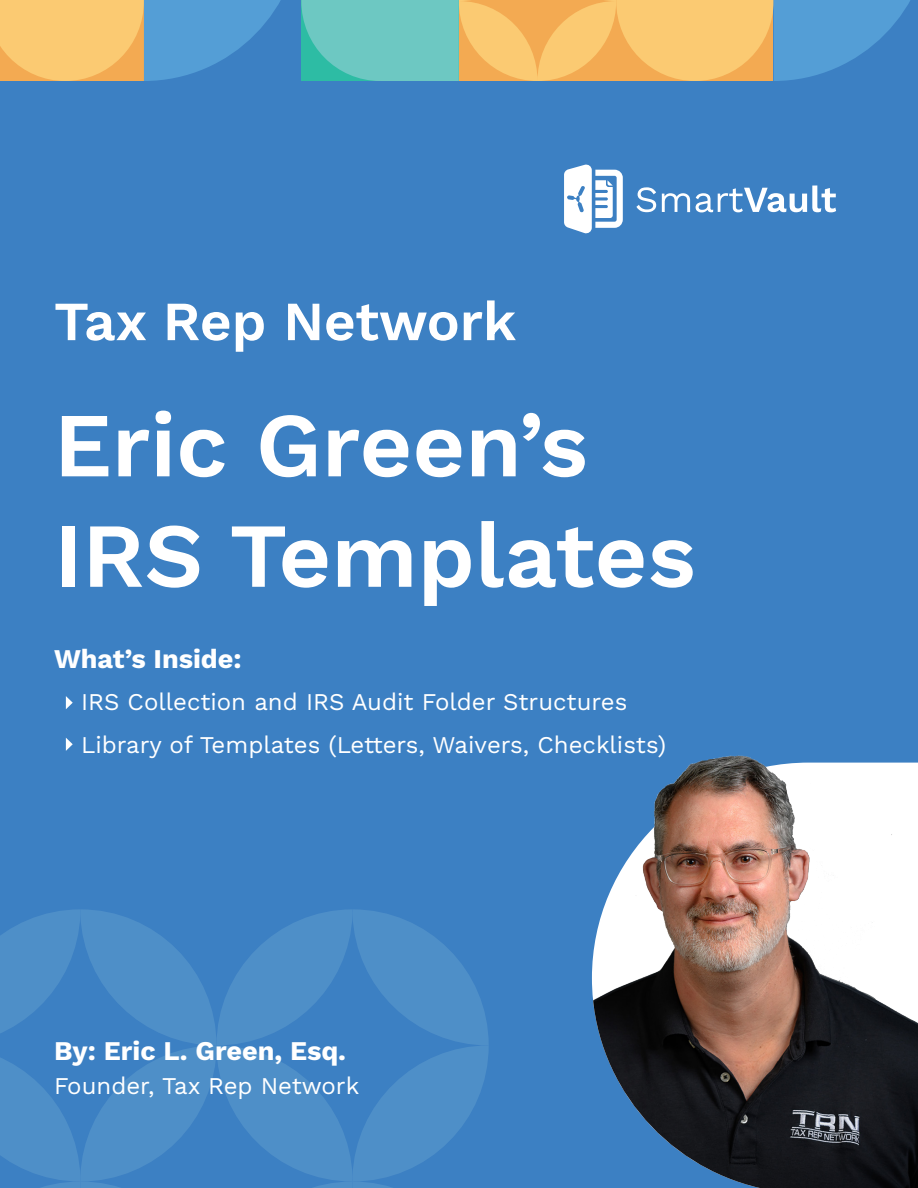
<style>
.page{position:relative;width:918px;height:1188px;background:#3c80c3}
.page>*{position:absolute;margin:0;border:0;box-sizing:border-box;transform-origin:0 0}
.Cover_Title{font:600 91.35px/110.4px "Work Sans";color:#fff}
.Cover_Title-2{font:600 55.2px "Work Sans";letter-spacing:-.005em;color:#fff}
.Cover_Author_Name{font:700 27px "Work Sans";color:#fff}
.Cover_Author_Name-2{font:24px "Work Sans";color:#fff}
</style>
<div class="page">
<svg style="left:0;top:0;width:910px;height:81px;background:#a7b399"></svg>
<svg style="left:0;top:909px;width:489px;height:279px"></svg>
<svg style="left:636px;top:187px;width:20px;height:25px"></svg>
<svg style="left:662px;top:193px;width:28px;height:19px"></svg>
<svg style="left:696px;top:185px;width:140px;height:27px"></svg>
<svg style="left:564px;top:164px;width:59px;height:70px"></svg>
<img style="left:592px;top:870px;width:326px;height:318px">
<img style="left:621px;top:755px;width:297px;height:306px">
<svg style="left:66px;top:738px;width:7px;height:13px"></svg>
<svg style="left:66px;top:696px;width:7px;height:13px"></svg>
<p class="Cover_Title-2" style="left:54px;top:279px;width:464px">Tax Rep Network</p>
<p class="Cover_Title" style="left:54px;top:386px;width:644px">Eric Green’s<br>IRS Templates</p>
<p class="Cover_Author_Name" style="left:54px;top:638px;width:189px">What’s Inside:</p>
<p class="Cover_Author_Name-2" style="left:81px;top:684px;width:548px">IRS Collection and IRS Audit Folder Structures</p>
<p class="Cover_Author_Name-2" style="left:81px;top:726px;width:587px">Library of Templates (Letters, Waivers, Checklists)</p>
<p class="Cover_Author_Name" style="left:54px;top:1030px;width:294px">By: Eric L. Green, Esq.</p>
<p class="Cover_Author_Name-2" style="left:54px;top:1068px;width:307px">Founder, Tax Rep Network</p>
</div>
